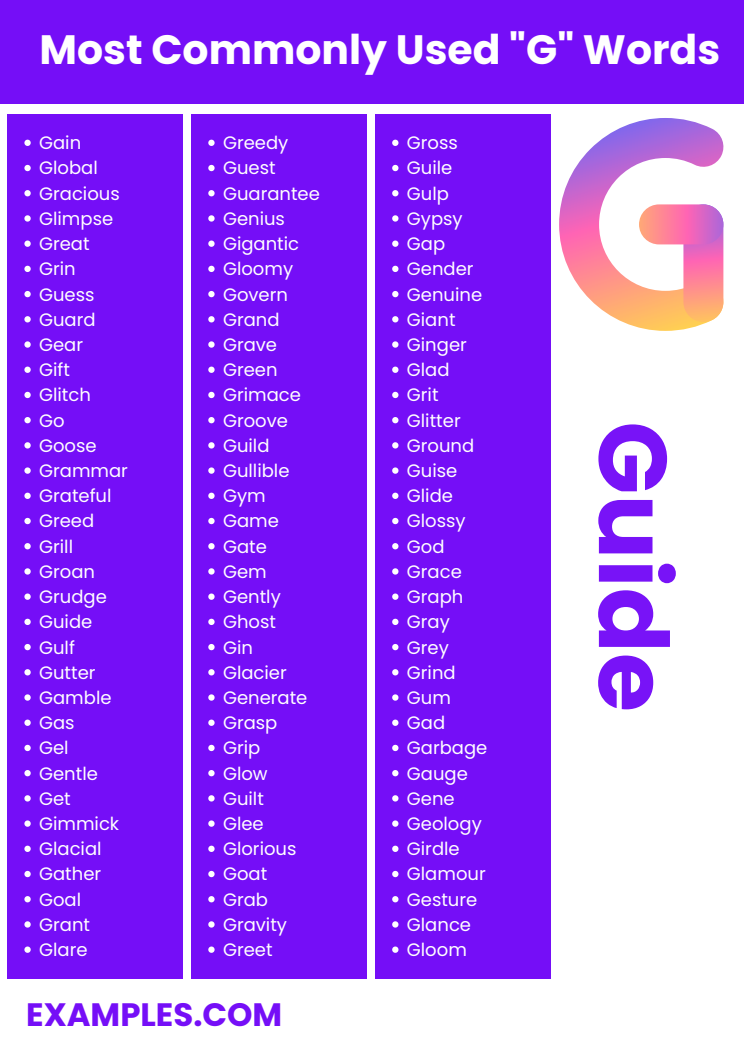
<style>
.page{position:relative;width:744px;height:1053px;background:#fff}
.page>*{position:absolute;margin:0;border:0;box-sizing:border-box;transform-origin:0 0}
.t1{font:700 96.04px "Poppins";color:#750ef7}
.t2{font:700 40.96px "Poppins";color:#fff}
.t3{font:700 32.36px "Poppins";color:#750ef7}
.t4{font:18px/25.2px "Poppins";color:#fff}
</style>
<div class="page">
<div style="left:0;top:0;width:744px;height:103px;background:#750ef7"></div>
<div style="left:7px;top:114px;width:176px;height:864px;background:#750ef7"></div>
<svg style="left:24px;top:140px;width:7px;height:6px"></svg>
<svg style="left:24px;top:165px;width:7px;height:6px"></svg>
<svg style="left:24px;top:190px;width:7px;height:6px"></svg>
<svg style="left:24px;top:215px;width:7px;height:6px"></svg>
<svg style="left:24px;top:240px;width:7px;height:7px"></svg>
<svg style="left:24px;top:266px;width:7px;height:6px"></svg>
<svg style="left:24px;top:291px;width:7px;height:6px"></svg>
<svg style="left:24px;top:316px;width:7px;height:6px"></svg>
<svg style="left:24px;top:341px;width:7px;height:6px"></svg>
<svg style="left:24px;top:366px;width:7px;height:7px"></svg>
<svg style="left:24px;top:392px;width:7px;height:6px"></svg>
<svg style="left:24px;top:417px;width:7px;height:6px"></svg>
<svg style="left:24px;top:442px;width:7px;height:6px"></svg>
<svg style="left:24px;top:467px;width:7px;height:6px"></svg>
<svg style="left:24px;top:492px;width:7px;height:7px"></svg>
<svg style="left:24px;top:518px;width:7px;height:6px"></svg>
<svg style="left:24px;top:543px;width:7px;height:6px"></svg>
<svg style="left:24px;top:568px;width:7px;height:6px"></svg>
<svg style="left:24px;top:593px;width:7px;height:6px"></svg>
<svg style="left:24px;top:618px;width:7px;height:7px"></svg>
<svg style="left:24px;top:644px;width:7px;height:6px"></svg>
<svg style="left:24px;top:669px;width:7px;height:6px"></svg>
<svg style="left:24px;top:694px;width:7px;height:6px"></svg>
<svg style="left:24px;top:719px;width:7px;height:6px"></svg>
<svg style="left:24px;top:744px;width:7px;height:7px"></svg>
<svg style="left:24px;top:770px;width:7px;height:6px"></svg>
<svg style="left:24px;top:795px;width:7px;height:6px"></svg>
<svg style="left:24px;top:820px;width:7px;height:6px"></svg>
<svg style="left:24px;top:845px;width:7px;height:6px"></svg>
<svg style="left:24px;top:870px;width:7px;height:7px"></svg>
<svg style="left:24px;top:896px;width:7px;height:6px"></svg>
<svg style="left:24px;top:921px;width:7px;height:6px"></svg>
<svg style="left:24px;top:946px;width:7px;height:6px"></svg>
<div style="left:191px;top:114px;width:176px;height:864px;background:#750ef7"></div>
<svg style="left:208px;top:140px;width:7px;height:6px"></svg>
<svg style="left:208px;top:165px;width:7px;height:6px"></svg>
<svg style="left:208px;top:190px;width:7px;height:6px"></svg>
<svg style="left:208px;top:215px;width:7px;height:6px"></svg>
<svg style="left:208px;top:240px;width:7px;height:7px"></svg>
<svg style="left:208px;top:266px;width:7px;height:6px"></svg>
<svg style="left:208px;top:291px;width:7px;height:6px"></svg>
<svg style="left:208px;top:316px;width:7px;height:6px"></svg>
<svg style="left:208px;top:341px;width:7px;height:6px"></svg>
<svg style="left:208px;top:366px;width:7px;height:7px"></svg>
<svg style="left:208px;top:392px;width:7px;height:6px"></svg>
<svg style="left:208px;top:417px;width:7px;height:6px"></svg>
<svg style="left:208px;top:442px;width:7px;height:6px"></svg>
<svg style="left:208px;top:467px;width:7px;height:6px"></svg>
<svg style="left:208px;top:492px;width:7px;height:7px"></svg>
<svg style="left:208px;top:518px;width:7px;height:6px"></svg>
<svg style="left:208px;top:543px;width:7px;height:6px"></svg>
<svg style="left:208px;top:568px;width:7px;height:6px"></svg>
<svg style="left:208px;top:593px;width:7px;height:6px"></svg>
<svg style="left:208px;top:618px;width:7px;height:7px"></svg>
<svg style="left:208px;top:644px;width:7px;height:6px"></svg>
<svg style="left:208px;top:669px;width:7px;height:6px"></svg>
<svg style="left:208px;top:694px;width:7px;height:6px"></svg>
<svg style="left:208px;top:719px;width:7px;height:6px"></svg>
<svg style="left:208px;top:744px;width:7px;height:7px"></svg>
<svg style="left:208px;top:770px;width:7px;height:6px"></svg>
<svg style="left:208px;top:795px;width:7px;height:6px"></svg>
<svg style="left:208px;top:820px;width:7px;height:6px"></svg>
<svg style="left:208px;top:845px;width:7px;height:6px"></svg>
<svg style="left:208px;top:870px;width:7px;height:7px"></svg>
<svg style="left:208px;top:896px;width:7px;height:6px"></svg>
<svg style="left:208px;top:921px;width:7px;height:6px"></svg>
<svg style="left:208px;top:946px;width:7px;height:6px"></svg>
<div style="left:375px;top:114px;width:176px;height:864px;background:#750ef7"></div>
<svg style="left:392px;top:140px;width:6px;height:6px"></svg>
<svg style="left:392px;top:165px;width:6px;height:6px"></svg>
<svg style="left:392px;top:190px;width:6px;height:6px"></svg>
<svg style="left:392px;top:215px;width:6px;height:6px"></svg>
<svg style="left:392px;top:240px;width:6px;height:7px"></svg>
<svg style="left:392px;top:266px;width:6px;height:6px"></svg>
<svg style="left:392px;top:291px;width:6px;height:6px"></svg>
<svg style="left:392px;top:316px;width:6px;height:6px"></svg>
<svg style="left:392px;top:341px;width:6px;height:6px"></svg>
<svg style="left:392px;top:366px;width:6px;height:7px"></svg>
<svg style="left:392px;top:392px;width:6px;height:6px"></svg>
<svg style="left:392px;top:417px;width:6px;height:6px"></svg>
<svg style="left:392px;top:442px;width:6px;height:6px"></svg>
<svg style="left:392px;top:467px;width:6px;height:6px"></svg>
<svg style="left:392px;top:492px;width:6px;height:7px"></svg>
<svg style="left:392px;top:518px;width:6px;height:6px"></svg>
<svg style="left:392px;top:543px;width:6px;height:6px"></svg>
<svg style="left:392px;top:568px;width:6px;height:6px"></svg>
<svg style="left:392px;top:593px;width:6px;height:6px"></svg>
<svg style="left:392px;top:618px;width:6px;height:7px"></svg>
<svg style="left:392px;top:644px;width:6px;height:6px"></svg>
<svg style="left:392px;top:669px;width:6px;height:6px"></svg>
<svg style="left:392px;top:694px;width:6px;height:6px"></svg>
<svg style="left:392px;top:719px;width:6px;height:6px"></svg>
<svg style="left:392px;top:744px;width:6px;height:7px"></svg>
<svg style="left:392px;top:770px;width:6px;height:6px"></svg>
<svg style="left:392px;top:795px;width:6px;height:6px"></svg>
<svg style="left:392px;top:820px;width:6px;height:6px"></svg>
<svg style="left:392px;top:845px;width:6px;height:6px"></svg>
<svg style="left:392px;top:870px;width:6px;height:7px"></svg>
<svg style="left:392px;top:896px;width:6px;height:6px"></svg>
<svg style="left:392px;top:921px;width:6px;height:6px"></svg>
<svg style="left:392px;top:946px;width:6px;height:6px"></svg>
<svg style="left:559px;top:118px;width:165px;height:213px"></svg>
<svg style="left:683px;top:204px;width:40px;height:118px;background:#f98798"></svg>
<svg style="left:639px;top:204px;width:84px;height:40px;background:#ef78ab"></svg>
<h2 class="t2" style="left:40px;top:21px;width:682px">Most Commonly Used "G" Words</h2>
<p class="t4" style="left:39px;top:130px;width:90px">Gain<br>Global<br>Gracious<br>Glimpse<br>Great<br>Grin<br>Guess<br>Guard<br>Gear<br>Gift<br>Glitch<br>Go<br>Goose<br>Grammar<br>Grateful<br>Greed<br>Grill<br>Groan<br>Grudge<br>Guide<br>Gulf<br>Gutter<br>Gamble<br>Gas<br>Gel<br>Gentle<br>Get<br>Gimmick<br>Glacial<br>Gather<br>Goal<br>Grant<br>Glare</p>
<p class="t4" style="left:223px;top:130px;width:98px">Greedy<br>Guest<br>Guarantee<br>Genius<br>Gigantic<br>Gloomy<br>Govern<br>Grand<br>Grave<br>Green<br>Grimace<br>Groove<br>Guild<br>Gullible<br>Gym<br>Game<br>Gate<br>Gem<br>Gently<br>Ghost<br>Gin<br>Glacier<br>Generate<br>Grasp<br>Grip<br>Glow<br>Guilt<br>Glee<br>Glorious<br>Goat<br>Grab<br>Gravity<br>Greet</p>
<p class="t4" style="left:407px;top:130px;width:82px">Gross<br>Guile<br>Gulp<br>Gypsy<br>Gap<br>Gender<br>Genuine<br>Giant<br>Ginger<br>Glad<br>Grit<br>Glitter<br>Ground<br>Guise<br>Glide<br>Glossy<br>God<br>Grace<br>Graph<br>Gray<br>Grey<br>Grind<br>Gum<br>Gad<br>Garbage<br>Gauge<br>Gene<br>Geology<br>Girdle<br>Glamour<br>Gesture<br>Glance<br>Gloom</p>
<p class="t3" style="left:26px;top:991px;width:258px">EXAMPLES.COM</p>
<h1 class="t1" style="left:700px;top:421px;width:292px;rotate:90deg">Guide</h1>
</div>
